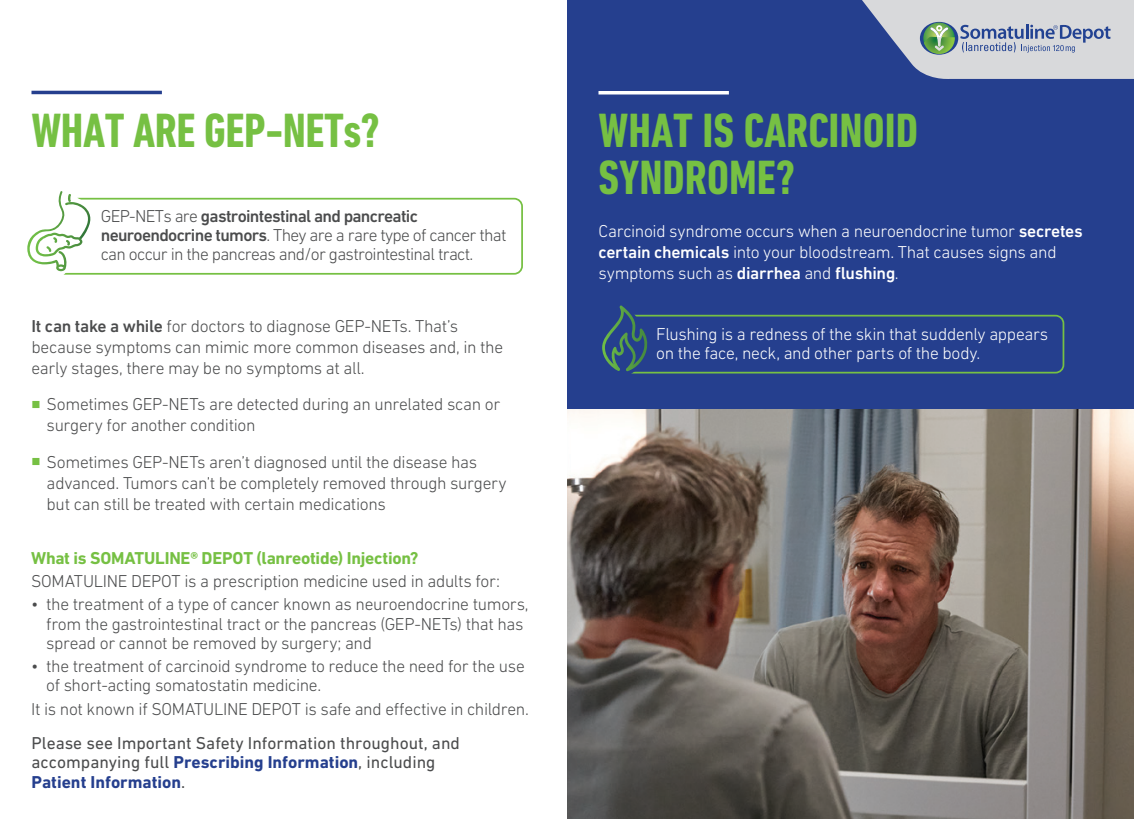
<style>
.page{position:relative;width:1134px;height:819px;background:#fff}
.page>*{position:absolute;margin:0;border:0;box-sizing:border-box;transform-origin:0 0}
.t1{font:700 condensed 49px/47.2px "DIN Next LT Pro";color:#76c043}
.t2{font:300 17.5px/21px "DIN Next LT Pro";letter-spacing:-.02em;color:#4b4c4d}
.t3{font:300 17.5px/21px "DIN Next LT Pro";letter-spacing:-.02em;color:#fff}
.t4{font:300 17.5px/19.2px "DIN Next LT Pro";letter-spacing:-.04em;color:#4b4c4d}
.t5{font:17.5px/19.2px "DIN Next LT Pro";color:#4b4c4d}
.t6{font:700 17.5px "DIN Next LT Pro";letter-spacing:-.015em;color:#76c043}
.s1{font-weight:500}
.s2{color:#76c043}
.s3{font-weight:700;color:#253f8e}
</style>
<div class="page">
<div style="left:567px;top:0;width:567px;height:433px;background:#253f8e"></div>
<img style="left:567px;top:410px;width:567px;height:409px">
<svg style="left:862px;top:0;width:272px;height:79px;background:#b4bcc9"></svg>
<hr style="left:598px;top:91px;width:131px;height:3px;background:#fff">
<div style="left:623px;top:315px;width:441px;height:59px;border:2px solid #76c043;border-radius:8px"></div>
<svg style="left:602px;top:305px;width:49px;height:69px"></svg>
<hr style="left:32px;top:91px;width:130px;height:3px;background:#253f8e">
<div style="left:47px;top:198px;width:476px;height:77px;border:2px solid #76c043;border-radius:8px"></div>
<svg style="left:27px;top:191px;width:69px;height:84px"></svg>
<h1 class="t1" style="left:32px;top:107px;width:351px">WHAT ARE GEP-NETs?</h1>
<p class="t4" style="left:101px;top:206px;width:407px">GEP-NETs are <span class="s1">gastrointestinal and pancreatic neuroendocrine tumors</span>. They are a rare type of cancer that can occur in the pancreas and/or gastrointestinal tract.</p>
<p class="t2" style="left:32px;top:315px;width:473px"><span class="s1">It can take a while</span> for doctors to diagnose GEP-NETs. That’s because symptoms can mimic more common diseases and, in the early stages, there may be no symptoms at all.</p>
<p class="t2" style="left:47px;top:394px;width:455px;text-indent:-15px"><span class="s2">■</span> Sometimes GEP-NETs are detected during an unrelated scan or surgery for another condition</p>
<p class="t2" style="left:47px;top:451px;width:462px;text-indent:-15px"><span class="s2">■</span> Sometimes GEP-NETs aren’t diagnosed until the disease has advanced. Tumors can’t be completely removed through surgery but can still be treated with certain medications</p>
<p class="t6" style="left:31px;top:548px;width:389px">What is SOMATULINE® DEPOT (lanreotide) Injection?</p>
<p class="t2" style="left:31px;top:570px;width:471px">SOMATULINE DEPOT is a prescription medicine used in adults for:</p>
<p class="t2" style="left:46px;top:595px;width:484px;line-height:19.2px;text-indent:-15px">• the treatment of a type of cancer known as neuroendocrine tumors, from the gastrointestinal tract or the pancreas (GEP-NETs) that has spread or cannot be removed by surgery; and</p>
<p class="t2" style="left:46px;top:656px;width:480px;line-height:19.2px;text-indent:-15px">• the treatment of carcinoid syndrome to reduce the need for the use of short-acting somatostatin medicine.</p>
<p class="t2" style="left:31px;top:698px;width:499px">It is not known if SOMATULINE DEPOT is safe and effective in children.</p>
<p class="t5" style="left:32px;top:733px;width:430px">Please see Important Safety Information throughout, and accompanying full <span class="s3">Prescribing Information</span>, including<br><span class="s3">Patient Information</span>.</p>
<h1 class="t1" style="left:598px;top:107px;width:321px">WHAT IS CARCINOID<br>SYNDROME?</h1>
<p class="t3" style="left:598px;top:221px;width:486px">Carcinoid syndrome occurs when a neuroendocrine tumor <span class="s1">secretes certain chemicals</span> into your bloodstream. That causes signs and symptoms such as <span class="s1">diarrhea</span> and <span class="s1">flushing</span>.</p>
<p class="t3" style="left:656px;top:324px;width:394px;line-height:19.2px">Flushing is a redness of the skin that suddenly appears on the face, neck, and other parts of the body.</p>
</div>
